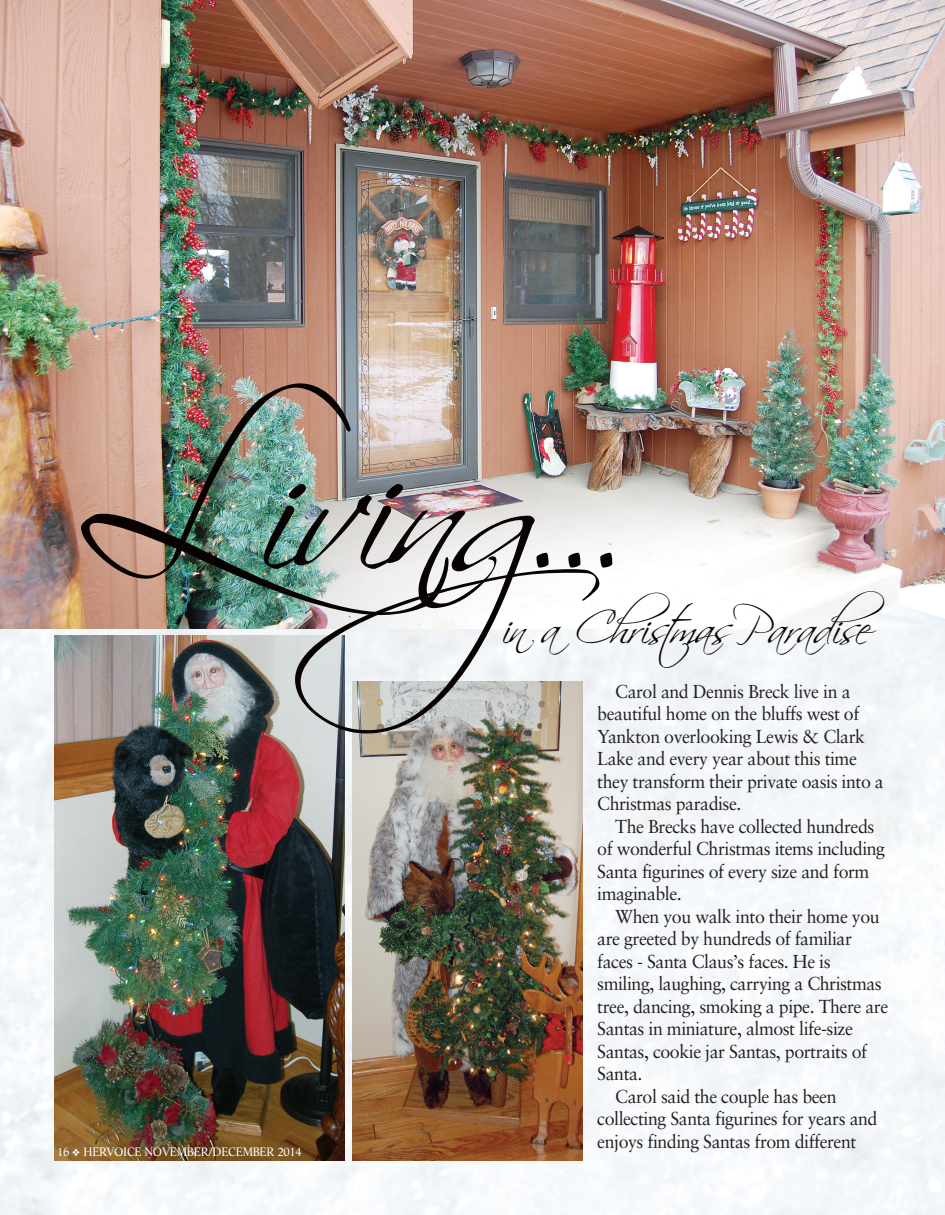
<style>
.page{position:relative;width:945px;height:1215px;background:#fff}
.page>*{position:absolute;margin:0;border:0;box-sizing:border-box;transform-origin:0 0}
.t1{font:180px "Scriptina Pro";color:#080302;scale:1.1 1}
.t2{font:45px "Scriptina Pro";color:#080302}
.t3{font:18.75px/22.5px "Sabon";letter-spacing:-.025em;color:#231f20;scale:.95 1}
.t4{font:12px "Life";letter-spacing:-.025em;color:#fff;scale:.95 1}
.s1{font-size:252px}
</style>
<div class="page">
<div style="left:0;top:629px;width:945px;height:586px;background:#f5f8fa"></div>
<img style="left:0;top:0;width:945px;height:629px">
<img style="left:54px;top:635px;width:290px;height:526px">
<img style="left:353px;top:681px;width:229px;height:480px">
<h1 class="t1" style="left:81px;top:400px;width:618px"><span class="s1">L</span>iving...</h1>
<h2 class="t2" style="left:501px;top:601px;width:385px">in a Christmas Paradise</h2>
<p class="t3" style="left:597px;top:681px;width:303px;text-indent:18px">Carol and Dennis Breck live in a beautiful home on the bluffs west of<br>Yankton overlooking Lewis &amp; Clark<br>Lake and every year about this time they transform their private oasis into a<br>Christmas paradise.</p>
<p class="t3" style="left:597px;top:816px;width:305px;text-indent:18px">The Brecks have collected hundreds of wonderful Christmas items including<br>Santa figurines of every size and form imaginable.</p>
<p class="t3" style="left:615px;top:906px;width:280px">When you walk into their home you</p>
<p class="t3" style="left:597px;top:929px;width:270px">are greeted by hundreds of familiar</p>
<p class="t3" style="left:597px;top:951px;width:247px">faces - Santa Claus’s faces. He is</p>
<p class="t3" style="left:597px;top:974px;width:301px">smiling, laughing, carrying a Christmas</p>
<p class="t3" style="left:597px;top:996px;width:308px">tree, dancing, smoking a pipe. There are</p>
<p class="t3" style="left:597px;top:1019px;width:271px">Santas in miniature, almost life-size</p>
<p class="t3" style="left:597px;top:1041px;width:285px">Santas, cookie jar Santas, portraits of</p>
<p class="t3" style="left:597px;top:1064px;width:49px">Santa.</p>
<p class="t3" style="left:615px;top:1086px;width:235px">Carol said the couple has been</p>
<p class="t3" style="left:597px;top:1109px;width:296px">collecting Santa figurines for years and</p>
<p class="t3" style="left:597px;top:1131px;width:274px">enjoys finding Santas from different</p>
<p class="t4" style="left:57px;top:1147px;width:259px">16 ❖ HERVOICE NOVEMBER/DECEMBER 2014</p>
</div>
